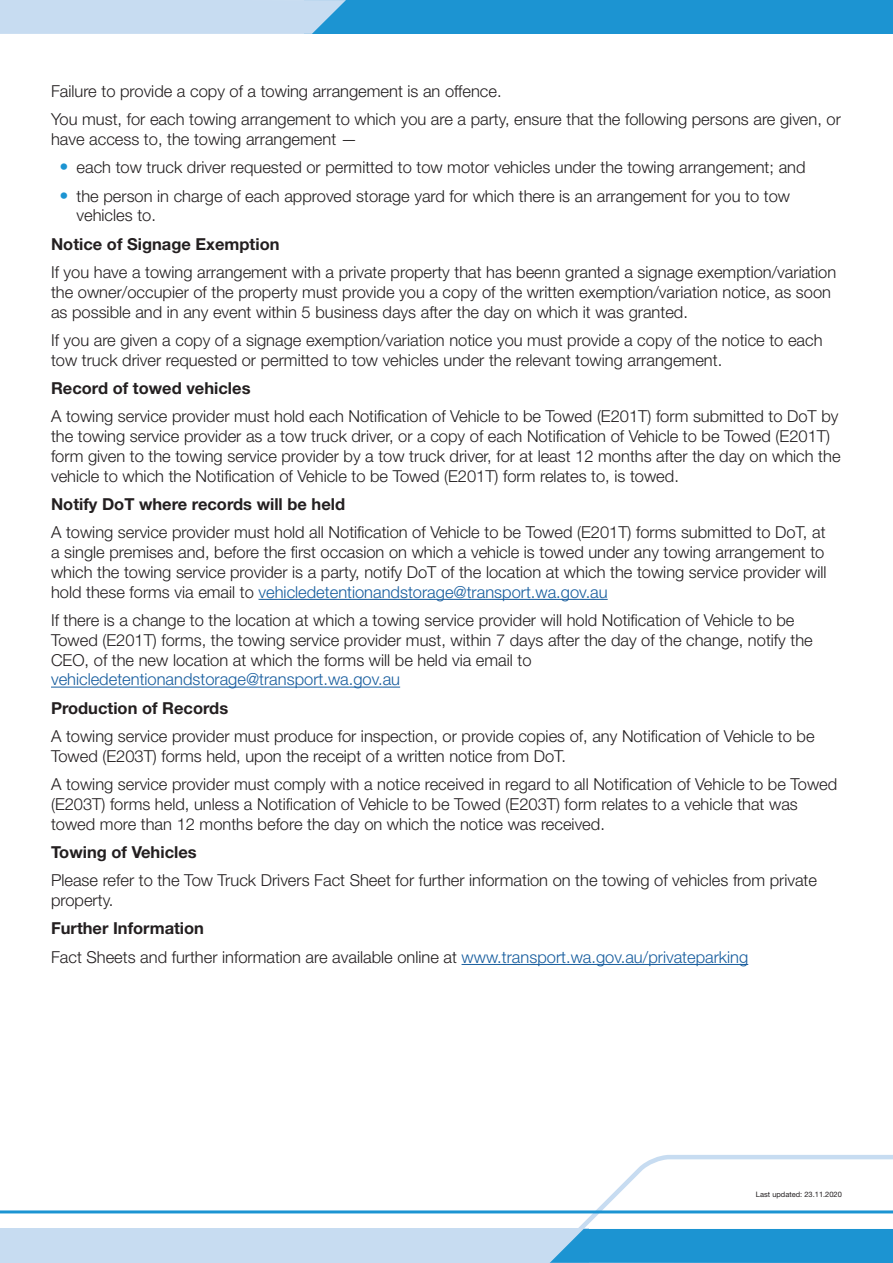
<style>
.page{position:relative;width:893px;height:1263px;background:#fff}
.page>*{position:absolute;margin:0;border:0;box-sizing:border-box;transform-origin:0 0}
.t1{font:300 16.5px/19.8px "Helvetica Neue LT Std";color:#231f20}
.t2{font:700 16.5px "Helvetica Neue LT Std";color:#231f20}
.t3{font:300 16.5px "Helvetica Neue LT Std";color:#175d9e}
.t4{font:7.5px "Helvetica Neue LT Std";color:#231f20}
.s1{font-weight:400;font-size:18px;color:#1c94d2}
.s2{color:#175d9e}
.s3{font-weight:700}
</style>
<div class="page">
<div style="left:305px;top:0;width:588px;height:34px;background:#1c94d2"></div>
<div style="left:0;top:1229px;width:588px;height:34px;background:#c7dcf1"></div>
<div style="left:0;top:0;width:346px;height:34px;background:#c7dcf1"></div>
<hr style="left:259px;top:599px;width:349px;height:1px;background:#175d9e">
<hr style="left:51px;top:687px;width:349px;height:1px;background:#175d9e">
<hr style="left:462px;top:964px;width:286px;height:1px;background:#175d9e">
<svg style="left:527px;top:1155px;width:366px;height:108px"></svg>
<hr style="left:0;top:1210px;width:893px;height:3px;background:#1c94d2">
<p class="t1" style="left:51px;top:76px;width:791px;line-height:28.3px">Failure to provide a copy of a towing arrangement is an offence.<br>You must, for each towing arrangement to which you are a party, ensure that the following persons are given, or</p>
<p class="t1" style="left:51px;top:129px;width:308px">have access to, the towing arrangement —</p>
<p class="t1" style="left:60px;top:157px;width:747px"><span class="s1">•</span> each tow truck driver requested or permitted to tow motor vehicles under the towing arrangement; and</p>
<p class="t1" style="left:77px;top:185px;width:715px;text-indent:-17px"><span class="s1">•</span> the person in charge of each approved storage yard for which there is an arrangement for you to tow vehicles to.</p>
<p class="t2" style="left:51px;top:234px;width:230px">Notice of Signage Exemption</p>
<p class="t1" style="left:51px;top:262px;width:787px">If you have a towing arrangement with a private property that has beenn granted a signage exemption/variation the owner/occupier of the property must provide you a copy of the written exemption/variation notice, as soon as possible and in any event within 5 business days after the day on which it was granted.</p>
<p class="t1" style="left:51px;top:330px;width:773px">If you are given a copy of a signage exemption/variation notice you must provide a copy of the notice to each tow truck driver requested or permitted to tow vehicles under the relevant towing arrangement.</p>
<p class="t2" style="left:51px;top:378px;width:201px">Record of towed vehicles</p>
<p class="t1" style="left:51px;top:406px;width:791px">A towing service provider must hold each Notification of Vehicle to be Towed (E201T) form submitted to DoT by the towing service provider as a tow truck driver, or a copy of each Notification of Vehicle to be Towed (E201T) form given to the towing service provider by a tow truck driver, for at least 12 months after the day on which the vehicle to which the Notification of Vehicle to be Towed (E201T) form relates to, is towed.</p>
<p class="t2" style="left:51px;top:494px;width:296px">Notify DoT where records will be held</p>
<p class="t1" style="left:51px;top:522px;width:777px">A towing service provider must hold all Notification of Vehicle to be Towed (E201T) forms submitted to DoT, at a single premises and, before the first occasion on which a vehicle is towed under any towing arrangement to which the towing service provider is a party, notify DoT of the location at which the towing service provider will hold these forms via email to <span class="s2">vehicledetentionandstorage@transport.wa.gov.au</span></p>
<p class="t1" style="left:51px;top:610px;width:763px">If there is a change to the location at which a towing service provider will hold Notification of Vehicle to be<br>Towed (E201T) forms, the towing service provider must, within 7 days after the day of the change, notify the<br>CEO, of the new location at which the forms will be held via email to</p>
<p class="t3" style="left:51px;top:669px;width:351px">vehicledetentionandstorage@transport.wa.gov.au</p>
<p class="t2" style="left:51px;top:698px;width:179px">Production of Records</p>
<p class="t1" style="left:51px;top:726px;width:765px">A towing service provider must produce for inspection, or provide copies of, any Notification of Vehicle to be<br>Towed (E203T) forms held, upon the receipt of a written notice from DoT.</p>
<p class="t1" style="left:51px;top:774px;width:788px">A towing service provider must comply with a notice received in regard to all Notification of Vehicle to be Towed (E203T) forms held, unless a Notification of Vehicle to be Towed (E203T) form relates to a vehicle that was towed more than 12 months before the day on which the notice was received.</p>
<p class="t2" style="left:51px;top:842px;width:147px">Towing of Vehicles</p>
<p class="t1" style="left:51px;top:870px;width:767px">Please refer to the Tow Truck Drivers Fact Sheet for further information on the towing of vehicles from private property.</p>
<p class="t1" style="left:51px;top:914px;width:699px;line-height:28.3px"><span class="s3">Further Information<br></span>Fact Sheets and further information are available online at <span class="s2">www.transport.wa.gov.au/privateparking</span></p>
<p class="t4" style="left:756px;top:1190px;width:88px">Last updated: 23.11.2020</p>
</div>
